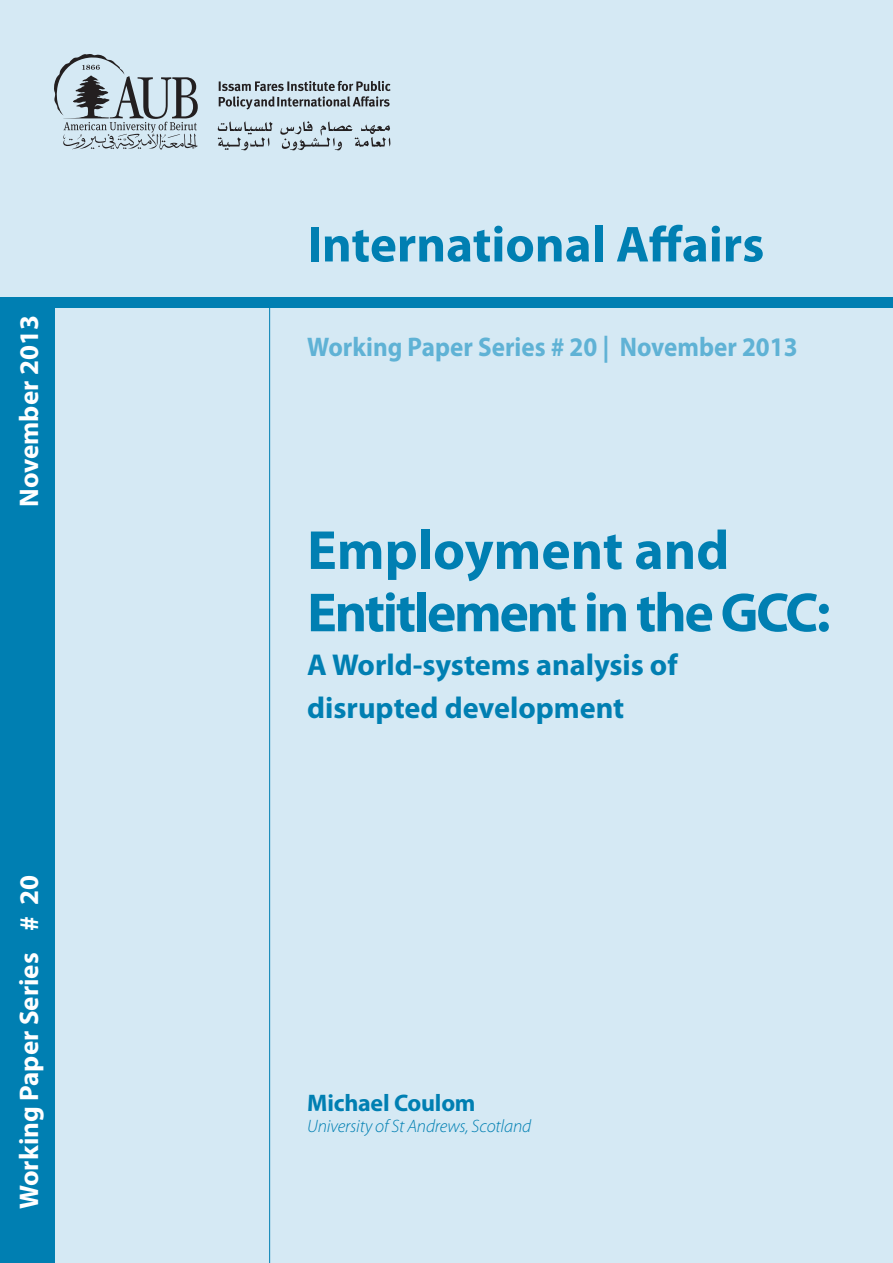
<style>
.page{position:relative;width:893px;height:1263px;background:#fff}
.page>*{position:absolute;margin:0;border:0;box-sizing:border-box;transform-origin:0 0}
.t1{font:700 55.5px/62.2px "Myriad Pro";letter-spacing:-.04em;color:#007fb2}
.Header1{font:700 51px "Myriad Pro";color:#007fb2}
.t2{font:700 30.15px "Myriad Pro";color:#007fb2}
.Header1-2{font:700 27px "Myriad Pro";color:#5fb2d5;scale:.93 1}
.t3{font:700 27px "Myriad Pro";color:#fff}
.Intro{font:700 24px "Myriad Pro";letter-spacing:-.01em;color:#007fb2}
.Intro-2{font:italic 300 18px "Myriad Pro";letter-spacing:-.01em;color:#007fb2}
</style>
<div class="page">
<div style="left:37px;top:300px;width:856px;height:963px;background:#d5e9f4"></div>
<div style="left:0;top:0;width:893px;height:298px;background:#d5e9f4"></div>
<div style="left:0;top:298px;width:893px;height:10px;background:#007fb2"></div>
<hr style="left:269px;top:298px;width:1px;height:965px;background:#007fb2">
<svg style="left:54px;top:54px;width:144px;height:96px"></svg>
<svg style="left:219px;top:81px;width:172px;height:28px"></svg>
<svg style="left:218px;top:121px;width:172px;height:29px"></svg>
<div style="left:0;top:298px;width:54px;height:965px;background:#007fb2"></div>
<p class="t3" style="left:12px;top:507px;width:193px;rotate:-90deg">November 2013</p>
<p class="t3" style="left:12px;top:1209px;width:335px;rotate:-90deg">Working Paper Series # 20</p>
<p class="Header1" style="left:307px;top:211px;width:459px">International Affairs</p>
<p class="Header1-2" style="left:307px;top:330px;width:529px">Working Paper Series # 20 | November 2013</p>
<p class="t1" style="left:307px;top:517px;width:525px">Employment and<br>Entitlement in the GCC:</p>
<p class="t2" style="left:307px;top:645px;width:372px">A World-systems analysis of</p>
<p class="t2" style="left:307px;top:689px;width:319px">disrupted development</p>
<p class="Intro" style="left:307px;top:1087px;width:170px">Michael Coulom</p>
<p class="Intro-2" style="left:307px;top:1117px;width:225px">University of St Andrews, Scotland</p>
</div>
